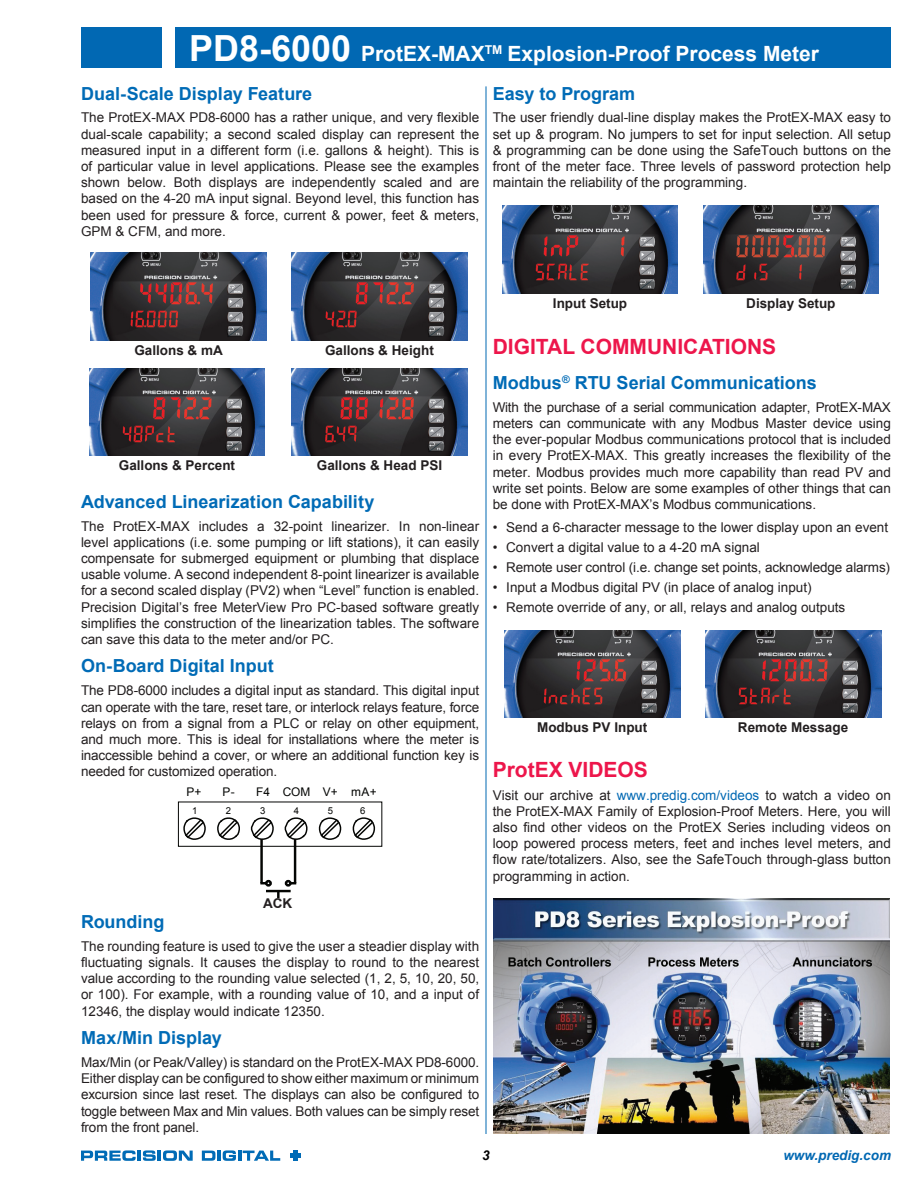
<style>
.page{position:relative;width:918px;height:1188px;background:#fff}
.page>*{position:absolute;margin:0;border:0;box-sizing:border-box;transform-origin:0 0}
.t1{font:700 21px "Arial";color:#fff}
.t2{font:700 21px "Arial";color:#ed164b}
.t3{font:700 18px "Arial";color:#006bb6}
.t4{font:13.5px/16.2px "Arial";color:#231f20;text-align:justify}
.t5{font:700 13.5px "Arial";color:#231f20}
.t6{font:italic 700 13.5px "Arial";color:#0168b3}
.t7{font:italic 700 13.5px "Arial";color:#000}
.t8{font:11.85px "Arial";color:#040503}
.t9{font:9.6px "Arial";color:#040503}
.s1{font-size:36px}
.s2{color:#0168b3}
</style>
<div class="page">
<div style="left:176px;top:27px;width:715px;height:41px;background:#0168b3"></div>
<div style="left:81px;top:27px;width:81px;height:41px;background:#0168b3"></div>
<div style="left:290px;top:1153px;width:11px;height:5px;background:#006bb6"></div>
<svg style="left:81px;top:1150px;width:112px;height:11px"></svg>
<svg style="left:202px;top:1150px;width:78px;height:11px"></svg>
<hr style="left:486px;top:86px;width:1px;height:1048px;background:#0168b3">
<hr style="left:260px;top:839px;width:3px;height:44px;background:#040503">
<hr style="left:294px;top:839px;width:2px;height:44px;background:#040503">
<div style="left:265px;top:880px;width:7px;height:7px;border:2px solid #040503;border-radius:50%"></div>
<div style="left:285px;top:880px;width:7px;height:7px;border:2px solid #040503;border-radius:50%"></div>
<hr style="left:266px;top:890px;width:25px;height:2px;background:#040503">
<svg style="left:277px;top:892px;width:3px;height:6px"></svg>
<div style="left:178px;top:801px;width:204px;height:46px;border:1px solid #040503"></div>
<svg style="left:183px;top:817px;width:23px;height:23px"></svg>
<svg style="left:217px;top:817px;width:23px;height:23px"></svg>
<svg style="left:250px;top:817px;width:24px;height:24px"></svg>
<svg style="left:284px;top:817px;width:24px;height:24px"></svg>
<svg style="left:318px;top:817px;width:24px;height:23px"></svg>
<svg style="left:352px;top:817px;width:24px;height:23px"></svg>
<img style="left:493px;top:898px;width:396px;height:236px">
<img style="left:91px;top:253px;width:175px;height:87px">
<img style="left:292px;top:253px;width:175px;height:87px">
<img style="left:89px;top:368px;width:176px;height:88px">
<img style="left:292px;top:368px;width:175px;height:88px">
<img style="left:502px;top:206px;width:176px;height:87px">
<img style="left:703px;top:206px;width:176px;height:87px">
<img style="left:504px;top:630px;width:176px;height:87px">
<img style="left:705px;top:630px;width:176px;height:87px">
<h1 class="t1" style="left:189px;top:39px;width:632px"><span class="s1">PD8-6000</span> ProtEX-MAX<sup>TM</sup> Explosion-Proof Process Meter</h1>
<h2 class="t3" style="left:81px;top:81px;width:233px">Dual-Scale Display Feature</h2>
<p class="t4" style="left:81px;top:110px;width:400px">The ProtEX-MAX PD8-6000 has a rather unique, and very flexible dual-scale capability; a second scaled display can represent the measured input in a different form (i.e. gallons &amp; height). This is of particular value in level applications. Please see the examples shown below. Both displays are independently scaled and are based on the 4-20 mA input signal. Beyond level, this function has been used for pressure &amp; force, current &amp; power, feet &amp; meters, GPM &amp; CFM, and more.</p>
<h2 class="t3" style="left:493px;top:81px;width:144px">Easy to Program</h2>
<p class="t4" style="left:493px;top:110px;width:400px">The user friendly dual-line display makes the ProtEX-MAX easy to set up &amp; program. No jumpers to set for input selection. All setup &amp; programming can be done using the SafeTouch buttons on the front of the meter face. Three levels of password protection help maintain the reliability of the programming.</p>
<p class="t5" style="left:134px;top:341px;width:90px">Gallons &amp; mA</p>
<p class="t5" style="left:325px;top:341px;width:110px">Gallons &amp; Height</p>
<p class="t5" style="left:119px;top:457px;width:118px">Gallons &amp; Percent</p>
<p class="t5" style="left:317px;top:457px;width:127px">Gallons &amp; Head PSI</p>
<h2 class="t3" style="left:81px;top:489px;width:295px">Advanced Linearization Capability</h2>
<p class="t4" style="left:81px;top:518px;width:400px">The ProtEX-MAX includes a 32-point linearizer. In non-linear level applications (i.e. some pumping or lift stations), it can easily compensate for submerged equipment or plumbing that displace usable volume. A second independent 8-point linearizer is available for a second scaled display (PV2) when “Level” function is enabled.<br>Precision Digital’s free MeterView Pro PC-based software greatly simplifies the construction of the linearization tables. The software can save this data to the meter and/or PC.</p>
<h2 class="t3" style="left:81px;top:654px;width:194px">On-Board Digital Input</h2>
<p class="t4" style="left:81px;top:683px;width:400px">The PD8-6000 includes a digital input as standard. This digital input can operate with the tare, reset tare, or interlock relays feature, force relays on from a signal from a PLC or relay on other equipment, and much more. This is ideal for installations where the meter is inaccessible behind a cover, or where an additional function key is needed for customized operation.</p>
<p class="t8" style="left:186px;top:784px;width:17px">P+</p>
<p class="t8" style="left:223px;top:784px;width:14px">P-</p>
<p class="t8" style="left:283px;top:784px;width:95px">COM V+ mA+</p>
<p class="t9" style="left:192px;top:805px;width:7px">1</p>
<p class="t9" style="left:226px;top:805px;width:7px">2</p>
<p class="t9" style="left:260px;top:805px;width:7px">3</p>
<p class="t9" style="left:294px;top:805px;width:7px">4</p>
<p class="t9" style="left:328px;top:805px;width:7px">5</p>
<p class="t8" style="left:256px;top:784px;width:15px">F4</p>
<p class="t9" style="left:360px;top:805px;width:7px">6</p>
<p class="t5" style="left:263px;top:895px;width:31px">ACK</p>
<h2 class="t3" style="left:81px;top:910px;width:85px">Rounding</h2>
<p class="t4" style="left:81px;top:938px;width:400px">The rounding feature is used to give the user a steadier display with fluctuating signals. It causes the display to round to the nearest value according to the rounding value selected (1, 2, 5, 10, 20, 50, or 100). For example, with a rounding value of 10, and a input of 12346, the display would indicate 12350.</p>
<h2 class="t3" style="left:81px;top:1026px;width:142px">Max/Min Display</h2>
<p class="t4" style="left:81px;top:1054px;width:400px">Max/Min (or Peak/Valley) is standard on the ProtEX-MAX PD8-6000.<br>Either display can be configured to show either maximum or minimum excursion since last reset. The displays can also be configured to toggle between Max and Min values. Both values can be simply reset from the front panel.</p>
<p class="t5" style="left:553px;top:294px;width:76px">Input Setup</p>
<p class="t5" style="left:746px;top:294px;width:91px">Display Setup</p>
<h1 class="t2" style="left:493px;top:332px;width:29px">Digitalcommunications</h1>
<h2 class="t3" style="left:493px;top:370px;width:326px">Modbus<sup>®</sup> RTU Serial Communications</h2>
<p class="t4" style="left:493px;top:399px;width:400px">With the purchase of a serial communication adapter, ProtEX-MAX meters can communicate with any Modbus Master device using the ever-popular Modbus communications protocol that is included in every ProtEX-MAX. This greatly increases the flexibility of the meter. Modbus provides much more capability than read PV and write set points. Below are some examples of other things that can be done with ProtEX-MAX’s Modbus communications.</p>
<p class="t4" style="left:493px;top:519px;width:397px">• Send a 6-character message to the lower display upon an event</p>
<p class="t4" style="left:493px;top:539px;width:269px">• Convert a digital value to a 4-20 mA signal</p>
<p class="t4" style="left:493px;top:559px;width:399px">• Remote user control (i.e. change set points, acknowledge alarms)</p>
<p class="t4" style="left:493px;top:579px;width:320px">• Input a Modbus digital PV (in place of analog input)</p>
<p class="t4" style="left:493px;top:599px;width:354px">• Remote override of any, or all, relays and analog outputs</p>
<p class="t5" style="left:537px;top:718px;width:112px">Modbus PV Input</p>
<p class="t5" style="left:738px;top:718px;width:112px">Remote Message</p>
<h1 class="t2" style="left:493px;top:755px;width:104px">ProtEX Videos</h1>
<p class="t4" style="left:493px;top:787px;width:400px">Visit our archive at <span class="s2">www.predig.com/videos</span> to watch a video on the ProtEX-MAX Family of Explosion-Proof Meters. Here, you will also find other videos on the ProtEX Series including videos on loop powered process meters, feet and inches level meters, and flow rate/totalizers. Also, see the SafeTouch through-glass button programming in action.</p>
<p class="t7" style="left:482px;top:1146px;width:9px">3</p>
<p class="t6" style="left:783px;top:1147px;width:109px">www.predig.com</p>
</div>
